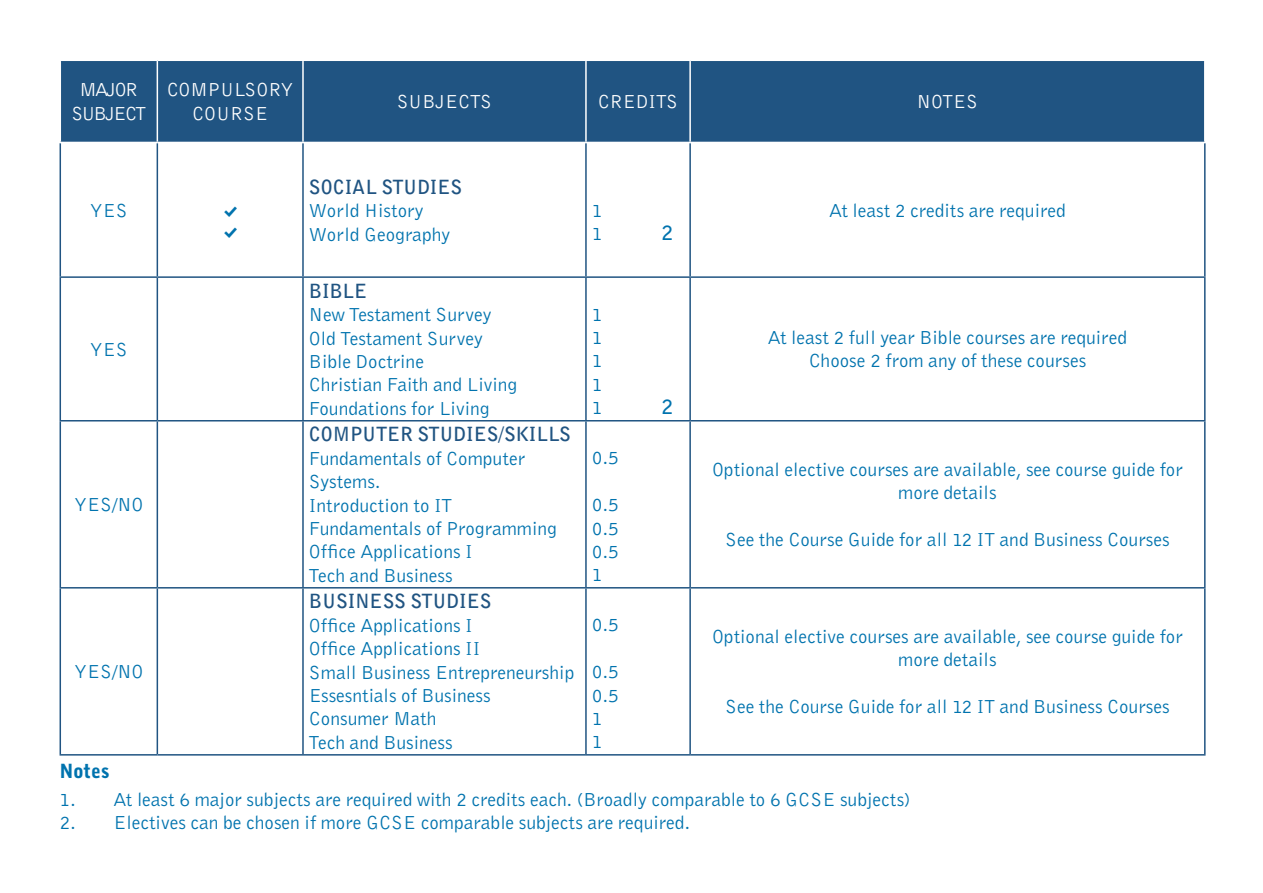
<style>
.page{position:relative;width:1263px;height:893px;background:#fff}
.page>*{position:absolute;margin:0;border:0;box-sizing:border-box;transform-origin:0 0}
.t1{font:19.5px/23.4px "Bell Gothic";color:#0073ae}
.t2{font:700 19.5px "Bell Gothic";color:#205482}
.t3{font:19.5px/23.4px "Bell Gothic";color:#fff;text-align:center}
.t4{font:19.5px/23.4px "Bell Gothic";letter-spacing:-.08em;color:#fff;text-align:center}
.t5{font:900 19.5px "Bell Gothic";color:#0073ae}
.t6{font:700 19.5px "Bell Gothic";color:#0073ae}
.t7{font:18px/21.6px "Modern Pictograms";color:#0073ae}
</style>
<div class="page">
<div style="left:61px;top:61px;width:1143px;height:81px;background:#205482"></div>
<hr style="left:60px;top:143px;width:1px;height:133px;background:#205482">
<hr style="left:157px;top:143px;width:1px;height:133px;background:#205482">
<hr style="left:302px;top:143px;width:2px;height:133px;background:#205482">
<hr style="left:585px;top:143px;width:2px;height:133px;background:#205482">
<hr style="left:689px;top:143px;width:2px;height:133px;background:#205482">
<hr style="left:1204px;top:143px;width:1px;height:133px;background:#205482">
<hr style="left:60px;top:276px;width:97px;height:2px;background:#205482">
<hr style="left:60px;top:278px;width:1px;height:142px;background:#205482">
<hr style="left:157px;top:276px;width:146px;height:2px;background:#205482">
<hr style="left:157px;top:278px;width:1px;height:142px;background:#205482">
<hr style="left:303px;top:276px;width:283px;height:2px;background:#205482">
<hr style="left:302px;top:278px;width:2px;height:142px;background:#205482">
<hr style="left:586px;top:276px;width:104px;height:2px;background:#205482">
<hr style="left:585px;top:278px;width:2px;height:142px;background:#205482">
<hr style="left:690px;top:276px;width:515px;height:2px;background:#205482">
<hr style="left:689px;top:278px;width:2px;height:142px;background:#205482">
<hr style="left:1204px;top:278px;width:1px;height:142px;background:#205482">
<hr style="left:60px;top:420px;width:97px;height:1px;background:#205482">
<hr style="left:60px;top:421px;width:1px;height:166px;background:#205482">
<hr style="left:157px;top:420px;width:146px;height:1px;background:#205482">
<hr style="left:157px;top:421px;width:1px;height:166px;background:#205482">
<hr style="left:303px;top:420px;width:283px;height:1px;background:#205482">
<hr style="left:302px;top:421px;width:2px;height:166px;background:#205482">
<hr style="left:586px;top:420px;width:104px;height:1px;background:#205482">
<hr style="left:585px;top:421px;width:2px;height:166px;background:#205482">
<hr style="left:690px;top:420px;width:515px;height:1px;background:#205482">
<hr style="left:689px;top:421px;width:2px;height:166px;background:#205482">
<hr style="left:1204px;top:421px;width:1px;height:166px;background:#205482">
<hr style="left:60px;top:587px;width:97px;height:2px;background:#205482">
<hr style="left:60px;top:589px;width:1px;height:165px;background:#205482">
<hr style="left:157px;top:587px;width:146px;height:2px;background:#205482">
<hr style="left:157px;top:589px;width:1px;height:165px;background:#205482">
<hr style="left:303px;top:587px;width:283px;height:2px;background:#205482">
<hr style="left:302px;top:589px;width:2px;height:165px;background:#205482">
<hr style="left:586px;top:587px;width:104px;height:2px;background:#205482">
<hr style="left:585px;top:589px;width:2px;height:165px;background:#205482">
<hr style="left:690px;top:587px;width:515px;height:2px;background:#205482">
<hr style="left:689px;top:589px;width:2px;height:165px;background:#205482">
<hr style="left:1204px;top:589px;width:1px;height:165px;background:#205482">
<hr style="left:60px;top:754px;width:97px;height:2px;background:#205482">
<hr style="left:157px;top:754px;width:146px;height:2px;background:#205482">
<hr style="left:303px;top:754px;width:283px;height:2px;background:#205482">
<hr style="left:586px;top:754px;width:104px;height:2px;background:#205482">
<hr style="left:690px;top:754px;width:515px;height:2px;background:#205482">
<hr style="left:157px;top:61px;width:1px;height:81px;background:#fff">
<hr style="left:302px;top:61px;width:2px;height:81px;background:#fff">
<hr style="left:585px;top:61px;width:2px;height:81px;background:#fff">
<hr style="left:689px;top:61px;width:2px;height:81px;background:#fff">
<p class="t4" style="left:72px;top:78px;width:76px">MAJOR<br>SUBJECT</p>
<p class="t3" style="left:167px;top:78px;width:128px">COMPULSORY<br>COURSE</p>
<p class="t3" style="left:397px;top:90px;width:97px">SUBJECTS</p>
<p class="t3" style="left:598px;top:90px;width:82px">CREDITS</p>
<p class="t3" style="left:917px;top:90px;width:63px">NOTES</p>
<p class="t1" style="left:90px;top:198px;width:39px">YES</p>
<p class="t7" style="left:223px;top:201px;width:16px">% %</p>
<p class="t2" style="left:309px;top:173px;width:155px">SOCIAL STUDIES</p>
<p class="t1" style="left:309px;top:198px;width:143px">World History<br>World Geography</p>
<p class="t1" style="left:592px;top:198px;width:12px">1<br>1</p>
<p class="t6" style="left:662px;top:220px;width:12px">2</p>
<p class="t1" style="left:829px;top:198px;width:238px">At least 2 credits are required</p>
<p class="t1" style="left:90px;top:337px;width:39px">YES</p>
<p class="t2" style="left:309px;top:277px;width:60px">BIBLE</p>
<p class="t1" style="left:309px;top:303px;width:210px">New Testament Survey<br>Old Testament Survey<br>Bible Doctrine<br>Christian Faith and Living<br>Foundations for Living</p>
<p class="t1" style="left:592px;top:302px;width:12px;text-align:justify">1<br>1<br>1<br>1<br>1</p>
<p class="t6" style="left:662px;top:394px;width:12px">2</p>
<p class="t1" style="left:768px;top:325px;width:361px;text-align:center">At least 2 full year Bible courses are required<br>Choose 2 from any of these courses</p>
<p class="t1" style="left:74px;top:492px;width:71px">YES/NO</p>
<p class="t2" style="left:309px;top:421px;width:263px">COMPUTER STUDIES/SKILLS</p>
<p class="t1" style="left:309px;top:446px;width:250px">Fundamentals of Computer<br>Systems.<br>Introduction to IT<br>Fundamentals of Programming<br>Office Applications I<br>Tech and Business</p>
<p class="t1" style="left:592px;top:446px;width:29px">0.5</p>
<p class="t1" style="left:592px;top:492px;width:29px;text-align:justify">0.5<br>0.5<br>0.5<br>1</p>
<p class="t1" style="left:712px;top:457px;width:472px;text-align:center">Optional elective courses are available, see course guide for more details</p>
<p class="t1" style="left:725px;top:528px;width:446px">See the Course Guide for all 12 IT and Business Courses</p>
<p class="t1" style="left:74px;top:659px;width:71px">YES/NO</p>
<p class="t2" style="left:309px;top:588px;width:184px">BUSINESS STUDIES</p>
<p class="t1" style="left:309px;top:613px;width:267px">Office Applications I<br>Office Applications II<br>Small Business Entrepreneurship<br>Essesntials of Business<br>Consumer Math<br>Tech and Business</p>
<p class="t1" style="left:592px;top:613px;width:29px">0.5</p>
<p class="t1" style="left:592px;top:659px;width:29px">0.5<br>0.5<br>1<br>1</p>
<p class="t1" style="left:712px;top:624px;width:472px;text-align:center">Optional elective courses are available, see course guide for more details</p>
<p class="t1" style="left:725px;top:695px;width:446px">See the Course Guide for all 12 IT and Business Courses</p>
<p class="t5" style="left:60px;top:758px;width:51px">Notes</p>
<p class="t1" style="left:60px;top:787px;width:853px">1. At least 6 major subjects are required with 2 credits each. (Broadly comparable to 6 GCSE subjects)</p>
<p class="t1" style="left:60px;top:810px;width:632px">2. Electives can be chosen if more GCSE comparable subjects are required.</p>
</div>
